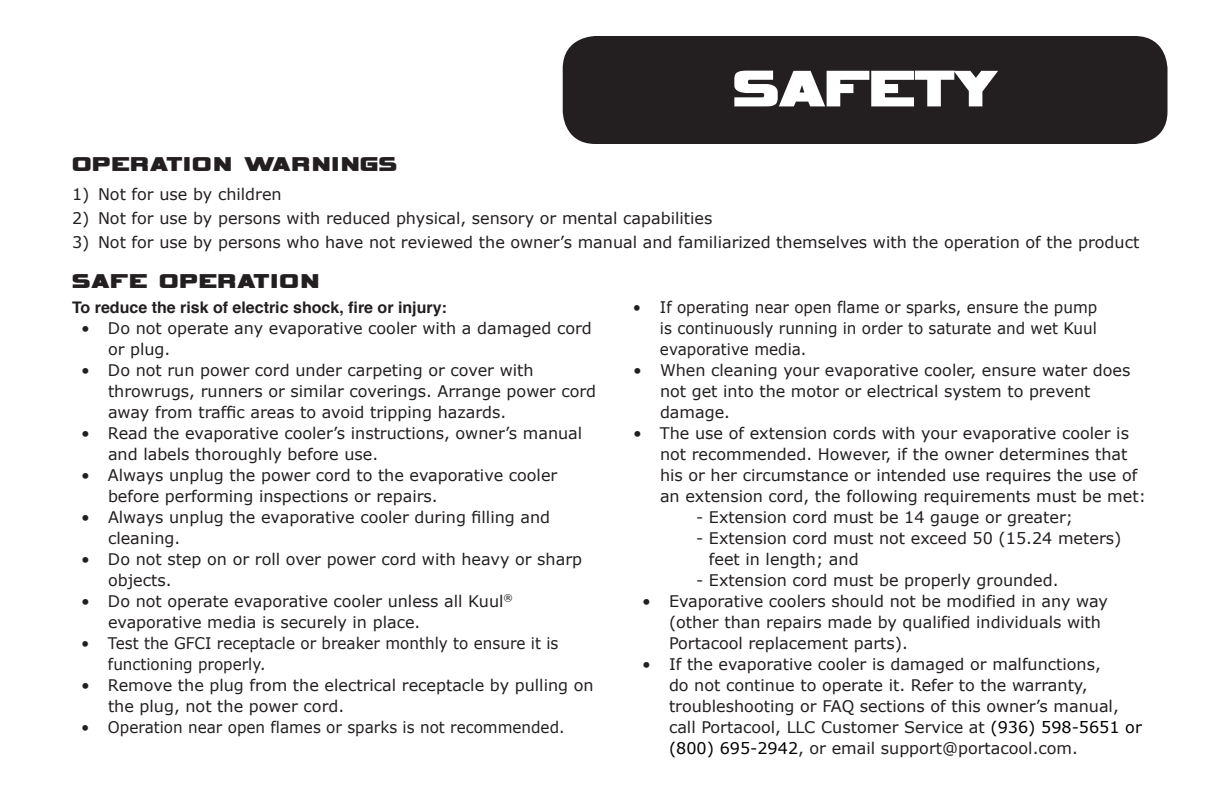
<style>
.page{position:relative;width:1224px;height:792px;background:#fff}
.page>*{position:absolute;margin:0;border:0;box-sizing:border-box;transform-origin:0 0}
.t1{font:72px "Vipnagorgialla";color:#fff}
.t2{font:28px "Vipnagorgialla";letter-spacing:.05em;color:#231f20}
.t3{font:16px/21px "Verdana";color:#231f20}
.t4{font:16px/21px "Verdana";color:#231f20;scale:.95 1}
.t5{font:700 16px "Helvetica";color:#231f20}
.s1{color:#000}
</style>
<div class="page">
<div style="left:563px;top:36px;width:605px;height:108px;background:#231f20;border-radius:33px"></div>
<h2 class="t2" style="left:72px;top:152px;width:326px">OPERATION WARNINGS</h2>
<h1 class="t1" style="left:732px;top:58px;width:265px">SAFETY</h1>
<p class="t3" style="left:72px;top:185px;width:211px">1) Not for use by children</p>
<p class="t3" style="left:72px;top:209px;width:642px">2) Not for use by persons with reduced physical, sensory or mental capabilities</p>
<p class="t3" style="left:72px;top:233px;width:1069px">3) Not for use by persons who have not reviewed the owner’s manual and familiarized themselves with the operation of the product</p>
<h2 class="t2" style="left:72px;top:270px;width:249px">SAFE OPERATION</h2>
<p class="t5" style="left:72px;top:294px;width:376px">To reduce the risk of electric shock, fire or injury:</p>
<p class="t3" style="left:108px;top:318px;width:485px;text-indent:-27px">• Do not operate any evaporative cooler with a damaged cord or plug.</p>
<p class="t3" style="left:108px;top:360px;width:490px;text-indent:-27px">• Do not run power cord under carpeting or cover with throwrugs, runners or similar coverings. Arrange power cord away from traffic areas to avoid tripping hazards.</p>
<p class="t3" style="left:108px;top:423px;width:476px;text-indent:-27px">• Read the evaporative cooler’s instructions, owner’s manual and labels thoroughly before use.</p>
<p class="t3" style="left:108px;top:465px;width:451px;text-indent:-27px">• Always unplug the power cord to the evaporative cooler before performing inspections or repairs.</p>
<p class="t3" style="left:108px;top:507px;width:444px;text-indent:-27px">• Always unplug the evaporative cooler during filling and cleaning.</p>
<p class="t3" style="left:108px;top:549px;width:476px;text-indent:-27px">• Do not step on or roll over power cord with heavy or sharp objects.</p>
<p class="t3" style="left:108px;top:591px;width:406px;text-indent:-27px">• Do not operate evaporative cooler unless all Kuul<sup>® </sup>evaporative media is securely in place.</p>
<p class="t4" style="left:108px;top:633px;width:476px;text-indent:-27px">• Test the GFCI receptacle or breaker monthly to ensure it is functioning properly.</p>
<p class="t3" style="left:108px;top:675px;width:487px;text-indent:-27px">• Remove the plug from the electrical receptacle by pulling on the plug, not the power cord.</p>
<p class="t4" style="left:81px;top:717px;width:511px">• Operation near open flames or sparks is not recommended.</p>
<p class="t4" style="left:660px;top:297px;width:462px;text-align:justify;text-indent:-27px">• If operating near open flame or sparks, ensure the pump is continuously running in order to saturate and wet Kuul evaporative media.</p>
<p class="t3" style="left:660px;top:360px;width:472px;text-indent:-27px">• When cleaning your evaporative cooler, ensure water does not get into the motor or electrical system to prevent damage.</p>
<p class="t3" style="left:660px;top:423px;width:487px;text-indent:-27px">• The use of extension cords with your evaporative cooler is not recommended. However, if the owner determines that his or her circumstance or intended use requires the use of an extension cord, the following requirements must be met:</p>
<p class="t3" style="left:696px;top:506px;width:379px">- Extension cord must be 14 gauge or greater;</p>
<p class="t3" style="left:709px;top:527px;width:414px;text-indent:-13px">- Extension cord must not exceed 50 (15.24 meters) feet in length; and</p>
<p class="t3" style="left:696px;top:569px;width:364px">- Extension cord must be properly grounded.</p>
<p class="t3" style="left:669px;top:591px;width:441px;text-indent:-27px">• Evaporative coolers should not be modified in any way (other than repairs made by qualified individuals with<br>Portacool replacement parts).</p>
<p class="t3" style="left:669px;top:654px;width:474px;text-indent:-27px">• If the evaporative cooler is damaged or malfunctions,<br>do not continue to operate it. Refer to the warranty, troubleshooting or FAQ sections of this owner’s manual, call Portacool, LLC Customer Service at <span class="s1">(936) 598-5651 or (800) 695-2942</span>, or email support@portacool.com.</p>
</div>
